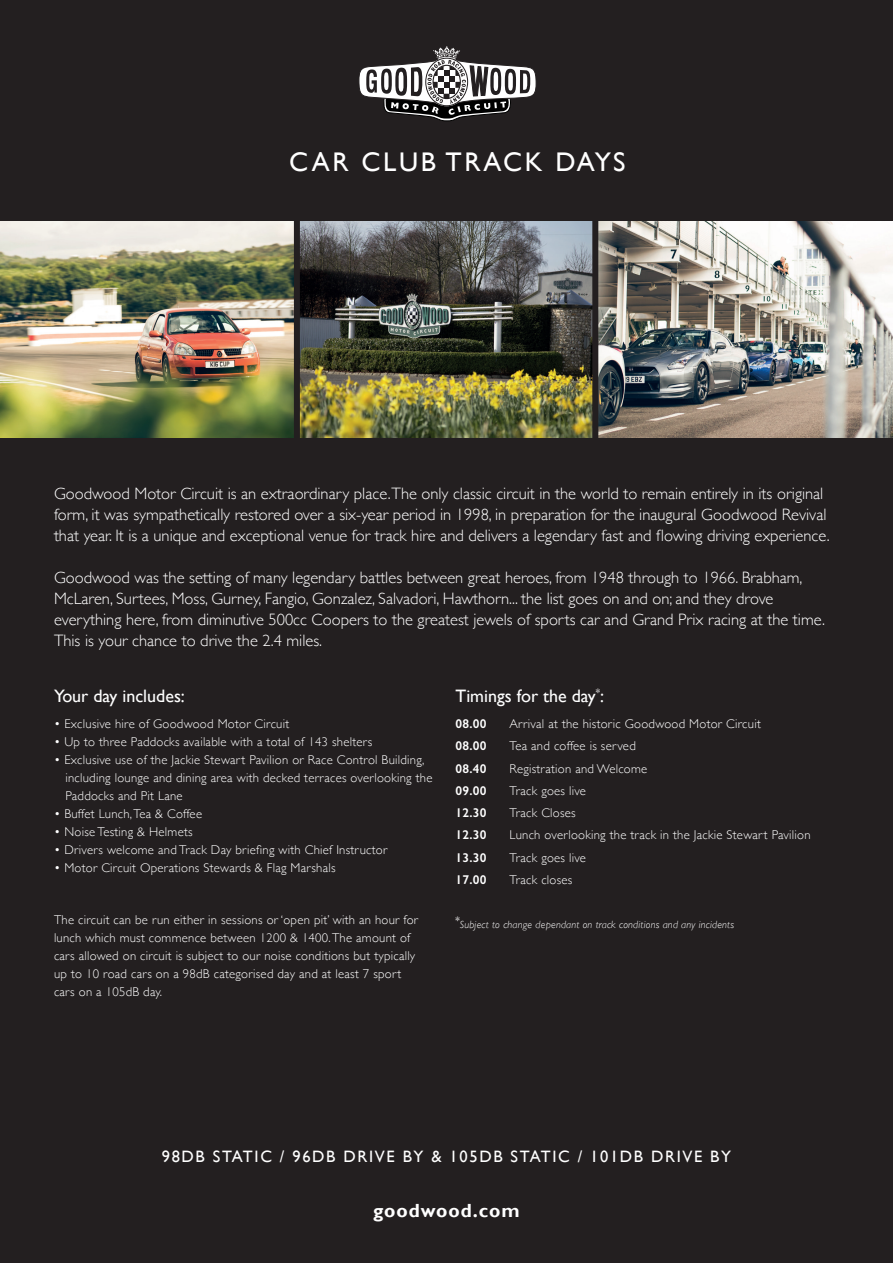
<style>
.page{position:relative;width:893px;height:1263px;background:#231f20}
.page>*{position:absolute;margin:0;border:0;box-sizing:border-box;transform-origin:0 0}
.t1{font:27px "Gill Sans";letter-spacing:.1em;color:#fff}
.t2{font:700 19.05px "Gill Sans";letter-spacing:.05em;color:#fff}
.t3{font:18px "Gill Sans";color:#fff}
.t4{font:300 16.5px/21px "Gill Sans";color:#fff}
.t5{font:16.5px "Gill Sans";letter-spacing:.1em;color:#fff}
.t6{font:300 12.75px/18px "Gill Sans";letter-spacing:.02em;color:#fff}
.t7{font:600 12.75px "Gill Sans";letter-spacing:.02em;color:#fff}
.t8{font:italic 300 10.5px "Gill Sans";letter-spacing:.02em;color:#fff}
</style>
<div class="page">
<img style="left:598px;top:221px;width:295px;height:216px">
<img style="left:300px;top:221px;width:292px;height:216px">
<img style="left:0;top:221px;width:294px;height:216px">
<svg style="left:359px;top:46px;width:177px;height:75px"></svg>
<h1 class="t1" style="left:289px;top:146px;width:338px">CAR CLUB TRACK DAYS</h1>
<p class="t4" style="left:54px;top:483px;width:777px">Goodwood Motor Circuit is an extraordinary place.The only classic circuit in the world to remain entirely in its original form, it was sympathetically restored over a six-year period in 1998, in preparation for the inaugural Goodwood Revival that year. It is a unique and exceptional venue for track hire and delivers a legendary fast and flowing driving experience.</p>
<p class="t4" style="left:54px;top:567px;width:772px">Goodwood was the setting of many legendary battles between great heroes, from 1948 through to 1966. Brabham, McLaren, Surtees, Moss, Gurney, Fangio, Gonzalez, Salvadori, Hawthorn... the list goes on and on; and they drove everything here, from diminutive 500cc Coopers to the greatest jewels of sports car and Grand Prix racing at the time.<br>This is your chance to drive the 2.4 miles.</p>
<h3 class="t3" style="left:54px;top:685px;width:132px">Your day includes:</h3>
<p class="t6" style="left:54px;top:714px;width:237px">• Exclusive hire of Goodwood Motor Circuit</p>
<p class="t6" style="left:54px;top:732px;width:320px">• Up to three Paddocks available with a total of 143 shelters</p>
<p class="t6" style="left:65px;top:750px;width:369px;text-indent:-11px">• Exclusive use of the Jackie Stewart Pavilion or Race Control Building, including lounge and dining area with decked terraces overlooking the<br>Paddocks and Pit Lane</p>
<p class="t6" style="left:54px;top:804px;width:150px">• Buffet Lunch, Tea &amp; Coffee</p>
<p class="t6" style="left:54px;top:822px;width:140px">• Noise Testing &amp; Helmets</p>
<p class="t6" style="left:54px;top:840px;width:335px">• Drivers welcome and Track Day briefing with Chief Instructor</p>
<p class="t6" style="left:54px;top:858px;width:283px">• Motor Circuit Operations Stewards &amp; Flag Marshals</p>
<p class="t6" style="left:54px;top:910px;width:366px">The circuit can be run either in sessions or ‘open pit’ with an hour for lunch which must commence between 1200 &amp; 1400. The amount of cars allowed on circuit is subject to our noise conditions but typically up to 10 road cars on a 98dB categorised day and at least 7 sport cars on a 105dB day.</p>
<h3 class="t3" style="left:455px;top:685px;width:150px">Timings for the day<sup>*</sup>:</h3>
<p class="t7" style="left:455px;top:716px;width:33px">08.00</p>
<p class="t6" style="left:509px;top:714px;width:253px">Arrival at the historic Goodwood Motor Circuit</p>
<p class="t7" style="left:455px;top:738px;width:33px">08.00</p>
<p class="t6" style="left:509px;top:736px;width:128px">Tea and coffee is served</p>
<p class="t7" style="left:455px;top:760px;width:33px">08.40</p>
<p class="t6" style="left:509px;top:759px;width:139px">Registration and Welcome</p>
<p class="t7" style="left:455px;top:783px;width:33px">09.00</p>
<p class="t6" style="left:509px;top:781px;width:78px">Track goes live</p>
<p class="t7" style="left:455px;top:805px;width:33px">12.30</p>
<p class="t6" style="left:509px;top:803px;width:68px">Track Closes</p>
<p class="t7" style="left:455px;top:827px;width:33px">12.30</p>
<p class="t6" style="left:509px;top:825px;width:303px">Lunch overlooking the track in the Jackie Stewart Pavilion</p>
<p class="t7" style="left:455px;top:849px;width:33px">13.30</p>
<p class="t6" style="left:509px;top:848px;width:78px">Track goes live</p>
<p class="t7" style="left:455px;top:872px;width:33px">17.00</p>
<p class="t6" style="left:509px;top:870px;width:64px">Track closes</p>
<p class="t8" style="left:455px;top:918px;width:280px"><sup>*</sup>Subject to change dependant on track conditions and any incidents</p>
<p class="t5" style="left:162px;top:1147px;width:571px">98DB STATIC / 96DB DRIVE BY &amp; 105DB STATIC / 101DB DRIVE BY</p>
<h2 class="t2" style="left:373px;top:1199px;width:148px">goodwood.com</h2>
</div>
